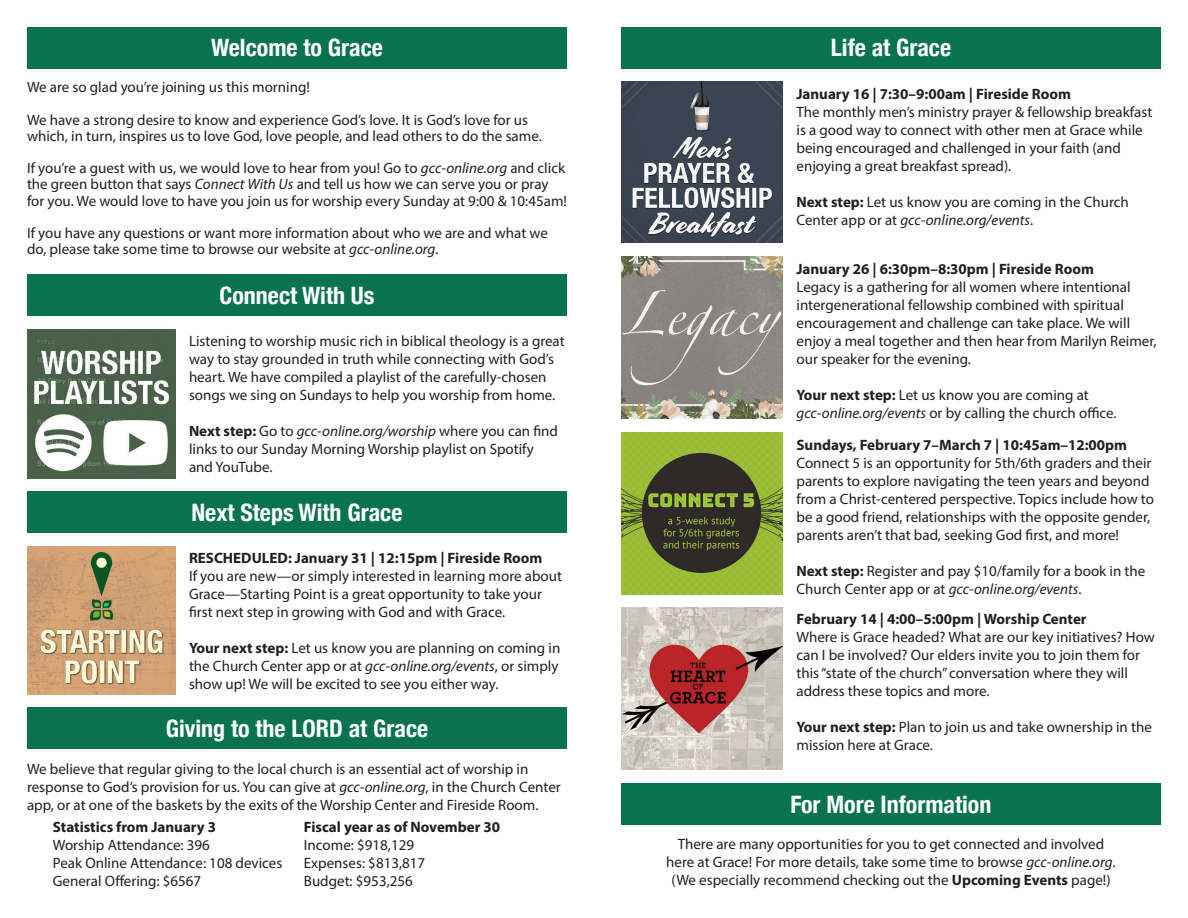
<style>
.page{position:relative;width:1188px;height:918px;background:#fff}
.page>*{position:absolute;margin:0;border:0;box-sizing:border-box;transform-origin:0 0}
.t1{font:700 condensed 24px "Helvetica Neue";color:#fff}
.t2{font:15px/18px "Myriad Pro";color:#231f20}
.t3{font:700 15px "Myriad Pro";color:#231f20}
.s1{font-style:italic}
.s2{font-weight:700}
</style>
<div class="page">
<div style="left:27px;top:27px;width:540px;height:41px;background:#08734e"></div>
<img style="left:27px;top:330px;width:149px;height:148px">
<div style="left:27px;top:275px;width:540px;height:41px;background:#08734e"></div>
<div style="left:27px;top:492px;width:540px;height:41px;background:#08734e"></div>
<img style="left:27px;top:546px;width:149px;height:148px">
<div style="left:27px;top:708px;width:540px;height:41px;background:#08734e"></div>
<div style="left:621px;top:27px;width:540px;height:41px;background:#08734e"></div>
<img style="left:621px;top:81px;width:162px;height:162px">
<img style="left:621px;top:256px;width:162px;height:162px">
<img style="left:621px;top:433px;width:162px;height:162px">
<img style="left:621px;top:608px;width:162px;height:162px">
<div style="left:621px;top:784px;width:540px;height:41px;background:#08734e"></div>
<p class="t1" style="left:211px;top:28px;width:173px">Welcome to Grace</p>
<p class="t2" style="left:27px;top:78px;width:284px">We are so glad you’re joining us this morning!</p>
<p class="t2" style="left:27px;top:111px;width:516px;line-height:16.2px">We have a strong desire to know and experience God’s love. It is God’s love for us which, in turn, inspires us to love God, love people, and lead others to do the same.</p>
<p class="t2" style="left:27px;top:160px;width:542px;line-height:16.2px">If you’re a guest with us, we would love to hear from you! Go to <span class="s1">gcc-online.org</span> and click the green button that says <span class="s1">Connect With Us</span> and tell us how we can serve you or pray for you. We would love to have you join us for worship every Sunday at 9:00 &amp; 10:45am!</p>
<p class="t2" style="left:27px;top:225px;width:522px;line-height:16.2px">If you have any questions or want more information about who we are and what we do, please take some time to browse our website at <span class="s1">gcc-online.org</span>.</p>
<p class="t1" style="left:219px;top:275px;width:157px">Connect With Us</p>
<p class="t2" style="left:189px;top:332px;width:377px">Listening to worship music rich in biblical theology is a great way to stay grounded in truth while connecting with God’s heart. We have compiled a playlist of the carefully-chosen songs we sing on Sundays to help you worship from home.</p>
<p class="t2" style="left:189px;top:422px;width:371px"><span class="s2">Next step:</span> Go to <span class="s1">gcc-online.org/worship</span> where you can find links to our Sunday Morning Worship playlist on Spotify and YouTube.</p>
<p class="t1" style="left:191px;top:493px;width:213px">Next Steps With Grace</p>
<p class="t3" style="left:189px;top:548px;width:355px">RESCHEDULED: January 31 | 12:15pm | Fireside Room</p>
<p class="t2" style="left:189px;top:567px;width:375px">If you are new—or simply interested in learning more about<br>Grace—Starting Point is a great opportunity to take your first next step in growing with God and with Grace.</p>
<p class="t2" style="left:189px;top:639px;width:373px;text-align:justify"><span class="s2">Your next step:</span> Let us know you are planning on coming in the Church Center app or at <span class="s1">gcc-online.org/events</span>, or simply show up! We will be excited to see you either way.</p>
<p class="t1" style="left:166px;top:709px;width:264px">Giving to the LORD at Grace</p>
<p class="t2" style="left:27px;top:760px;width:535px">We believe that regular giving to the local church is an essential act of worship in response to God’s provision for us. You can give at <span class="s1">gcc-online.org</span>, in the Church Center app, or at one of the baskets by the exits of the Worship Center and Fireside Room.</p>
<p class="t3" style="left:53px;top:817px;width:165px">Statistics from January 3</p>
<p class="t2" style="left:53px;top:836px;width:159px">Worship Attendance: 396</p>
<p class="t2" style="left:53px;top:854px;width:231px">Peak Online Attendance: 108 devices</p>
<p class="t2" style="left:53px;top:872px;width:150px">General Offering: $6567</p>
<p class="t3" style="left:304px;top:817px;width:198px">Fiscal year as of November 30</p>
<p class="t2" style="left:304px;top:836px;width:112px">Income: $918,129</p>
<p class="t2" style="left:304px;top:854px;width:123px">Expenses: $813,817</p>
<p class="t2" style="left:304px;top:872px;width:110px">Budget: $953,256</p>
<p class="t1" style="left:831px;top:28px;width:122px">Life at Grace</p>
<p class="t3" style="left:796px;top:84px;width:276px">January 16 | 7:30–9:00am | Fireside Room</p>
<p class="t2" style="left:796px;top:102px;width:357px">The monthly men’s ministry prayer &amp; fellowship breakfast is a good way to connect with other men at Grace while being encouraged and challenged in your faith (and enjoying a great breakfast spread).</p>
<p class="t2" style="left:796px;top:192px;width:334px"><span class="s2">Next step:</span> Let us know you are coming in the Church<br>Center app or at <span class="s1">gcc-online.org/events</span>.</p>
<p class="t3" style="left:796px;top:259px;width:299px">January 26 | 6:30pm–8:30pm | Fireside Room</p>
<p class="t2" style="left:796px;top:277px;width:362px">Legacy is a gathering for all women where intentional intergenerational fellowship combined with spiritual encouragement and challenge can take place. We will enjoy a meal together and then hear from Marilyn Reimer, our speaker for the evening.</p>
<p class="t2" style="left:796px;top:385px;width:294px"><span class="s2">Your next step:</span> Let us know you are coming at</p>
<p class="t2" style="left:796px;top:403px;width:322px"><span class="s1">gcc-online.org/events</span> or by calling the church office.</p>
<p class="t3" style="left:796px;top:435px;width:332px">Sundays, February 7–March 7 | 10:45am–12:00pm</p>
<p class="t2" style="left:796px;top:453px;width:359px">Connect 5 is an opportunity for 5th/6th graders and their parents to explore navigating the teen years and beyond from a Christ-centered perspective. Topics include how to be a good friend, relationships with the opposite gender, parents aren’t that bad, seeking God first, and more!</p>
<p class="t2" style="left:796px;top:561px;width:350px"><span class="s2">Next step:</span> Register and pay $10/family for a book in the<br>Church Center app or at <span class="s1">gcc-online.org/events</span>.</p>
<p class="t3" style="left:796px;top:609px;width:292px">February 14 | 4:00–5:00pm | Worship Center</p>
<p class="t2" style="left:796px;top:627px;width:360px">Where is Grace headed? What are our key initiatives? How can I be involved? Our elders invite you to join them for this “state of the church” conversation where they will address these topics and more.</p>
<p class="t2" style="left:796px;top:717px;width:357px"><span class="s2">Your next step:</span> Plan to join us and take ownership in the mission here at Grace.</p>
<p class="t1" style="left:791px;top:784px;width:202px">For More Information</p>
<p class="t2" style="left:678px;top:835px;width:428px">There are many opportunities for you to get connected and involved</p>
<p class="t2" style="left:666px;top:853px;width:451px">here at Grace! For more details, take some time to browse <span class="s1">gcc-online.org</span>.</p>
<p class="t2" style="left:671px;top:871px;width:441px">(We especially recommend checking out the <span class="s2">Upcoming Events</span> page!)</p>
</div>
